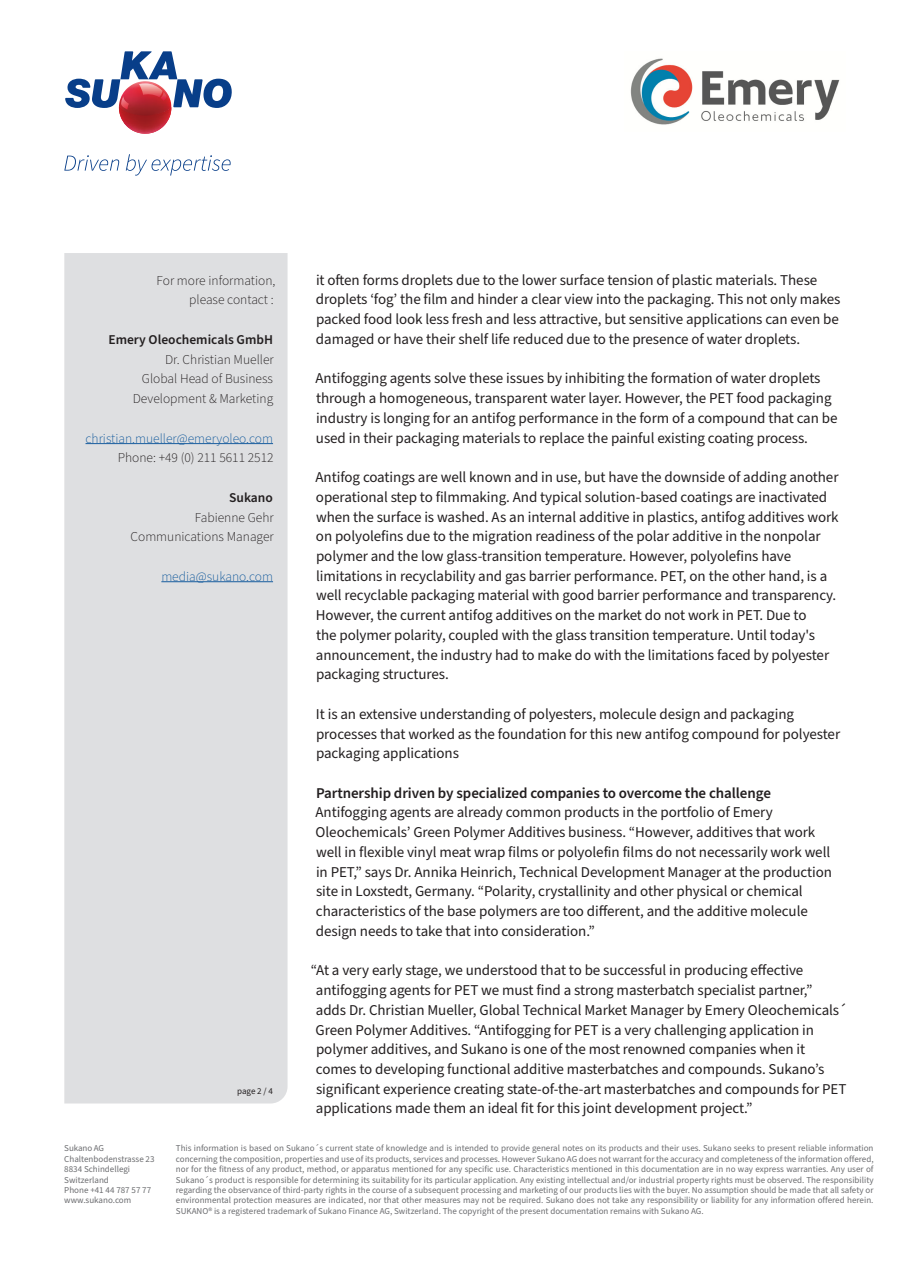
<style>
.page{position:relative;width:910px;height:1280px;background:#fff}
.page>*{position:absolute;margin:0;border:0;box-sizing:border-box;transform-origin:0 0}
.Body_01{font:15px/19.8px "Source Sans Pro";letter-spacing:-.005em;color:#231f20}
.Body_01-2{font:600 15px "Source Sans Pro";letter-spacing:-.005em;color:#231f20}
.Body_01-3{font:300 13.5px/19.8px "Source Sans Pro";color:#231f20;text-align:right}
.Body_01-4{font:300 13.5px "Source Sans Pro";color:#175d9e}
.Body_01-5{font:600 13.5px "Source Sans Pro";color:#231f20}
.Disclaimer_EMEA{font:9px/10.4px "Source Sans Pro";color:#6c6d70}
.Body_01-6{font:9px "Source Sans Pro";color:#231f20}
.s1{font-weight:600}
</style>
<div class="page">
<svg style="left:64px;top:154px;width:167px;height:22px"></svg>
<img style="left:119px;top:109px;width:52px;height:25px">
<svg style="left:65px;top:51px;width:167px;height:58px"></svg>
<div style="left:64px;top:253px;width:224px;height:850px;background:#dedfe1"></div>
<img style="left:630px;top:58px;width:210px;height:67px">
<hr style="left:86px;top:443px;width:187px;height:1px;background:#175d9e">
<hr style="left:161px;top:581px;width:112px;height:1px;background:#175d9e">
<p class="Body_01-3" style="left:157px;top:271px;width:120px">For more information,</p>
<p class="Body_01-3" style="left:189px;top:290px;width:86px">please contact :</p>
<p class="Body_01-5" style="left:108px;top:330px;width:166px">Emery Oleochemicals GmbH</p>
<p class="Body_01-3" style="left:165px;top:350px;width:110px">Dr. Christian Mueller</p>
<p class="Body_01-3" style="left:133px;top:369px;width:142px">Global Head of Business<br>Development &amp; Marketing</p>
<p class="Body_01-4" style="left:86px;top:429px;width:189px">christian.mueller@emeryoleo.com</p>
<p class="Body_01-3" style="left:118px;top:448px;width:157px">Phone: +49 (0) 211 5611 2512</p>
<p class="Body_01-3" style="left:195px;top:488px;width:81px"><span class="s1">Sukano<br></span>Fabienne Gehr</p>
<p class="Body_01-3" style="left:131px;top:527px;width:145px">Communications Manager</p>
<p class="Body_01-4" style="left:161px;top:567px;width:113px">media@sukano.com</p>
<p class="Body_01-6" style="left:237px;top:1085px;width:37px">page 2 / 4</p>
<p class="Body_01" style="left:316px;top:270px;width:526px">it often forms droplets due to the lower surface tension of plastic materials. These droplets ‘fog’ the film and hinder a clear view into the packaging. This not only makes packed food look less fresh and less attractive, but sensitive applications can even be damaged or have their shelf life reduced due to the presence of water droplets.</p>
<p class="Body_01" style="left:315px;top:369px;width:523px">Antifogging agents solve these issues by inhibiting the formation of water droplets through a homogeneous, transparent water layer. However, the PET food packaging industry is longing for an antifog performance in the form of a compound that can be used in their packaging materials to replace the painful existing coating process.</p>
<p class="Body_01" style="left:315px;top:468px;width:525px">Antifog coatings are well known and in use, but have the downside of adding another operational step to filmmaking. And typical solution-based coatings are inactivated when the surface is washed. As an internal additive in plastics, antifog additives work on polyolefins due to the migration readiness of the polar additive in the nonpolar polymer and the low glass-transition temperature. However, polyolefins have limitations in recyclability and gas barrier performance. PET, on the other hand, is a well recyclable packaging material with good barrier performance and transparency.<br>However, the current antifog additives on the market do not work in PET. Due to<br>the polymer polarity, coupled with the glass transition temperature. Until today's announcement, the industry had to make do with the limitations faced by polyester packaging structures.</p>
<p class="Body_01" style="left:316px;top:704px;width:526px">It is an extensive understanding of polyesters, molecule design and packaging processes that worked as the foundation for this new antifog compound for polyester packaging applications</p>
<p class="Body_01-2" style="left:316px;top:783px;width:456px">Partnership driven by specialized companies to overcome the challenge</p>
<p class="Body_01" style="left:315px;top:803px;width:518px">Antifogging agents are already common products in the portfolio of Emery Oleochemicals’ Green Polymer Additives business. “However, additives that work well in flexible vinyl meat wrap films or polyolefin films do not necessarily work well in PET,” says Dr. Annika Heinrich, Technical Development Manager at the production site in Loxstedt, Germany. “Polarity, crystallinity and other physical or chemical characteristics of the base polymers are too different, and the additive molecule design needs to take that into consideration.”</p>
<p class="Body_01" style="left:316px;top:961px;width:533px;text-indent:-5px">“At a very early stage, we understood that to be successful in producing effective antifogging agents for PET we must find a strong masterbatch specialist partner,”<br>adds Dr. Christian Mueller, Global Technical Market Manager by Emery Oleochemicals´ Green Polymer Additives. “Antifogging for PET is a very challenging application in polymer additives, and Sukano is one of the most renowned companies when it comes to developing functional additive masterbatches and compounds. Sukano’s significant experience creating state-of-the-art masterbatches and compounds for PET applications made them an ideal fit for this joint development project.”</p>
<p class="Disclaimer_EMEA" style="left:64px;top:1143px;width:92px">Sukano AG<br>Chaltenbodenstrasse 23</p>
<p class="Disclaimer_EMEA" style="left:64px;top:1164px;width:67px">8834 Schindellegi</p>
<p class="Disclaimer_EMEA" style="left:64px;top:1174px;width:88px">Switzerland<br>Phone +41 44 787 57 77</p>
<p class="Disclaimer_EMEA" style="left:64px;top:1195px;width:68px">www.sukano.com</p>
<p class="Disclaimer_EMEA" style="left:176px;top:1143px;width:699px;text-align:justify">This information is based on Sukano´s current state of knowledge and is intended to provide general notes on its products and their uses. Sukano seeks to present reliable information concerning the composition, properties and use of its products, services and processes. However Sukano AG does not warrant for the accuracy and completeness of the information offered, nor for the fitness of any product, method, or apparatus mentioned for any specific use. Characteristics mentioned in this documentation are in no way express warranties. Any user of Sukano´s product is responsible for determining its suitability for its particular application. Any existing intellectual and/or industrial property rights must be observed. The responsibility regarding the observance of third-party rights in the course of a subsequent processing and marketing of our products lies with the buyer. No assumption should be made that all safety or environmental protection measures are indicated, nor that other measures may not be required. Sukano does not take any responsibility or liability for any information offered herein.<br>SUKANO® is a registered trademark of Sukano Finance AG, Switzerland. The copyright of the present documentation remains with Sukano AG.</p>
</div>
